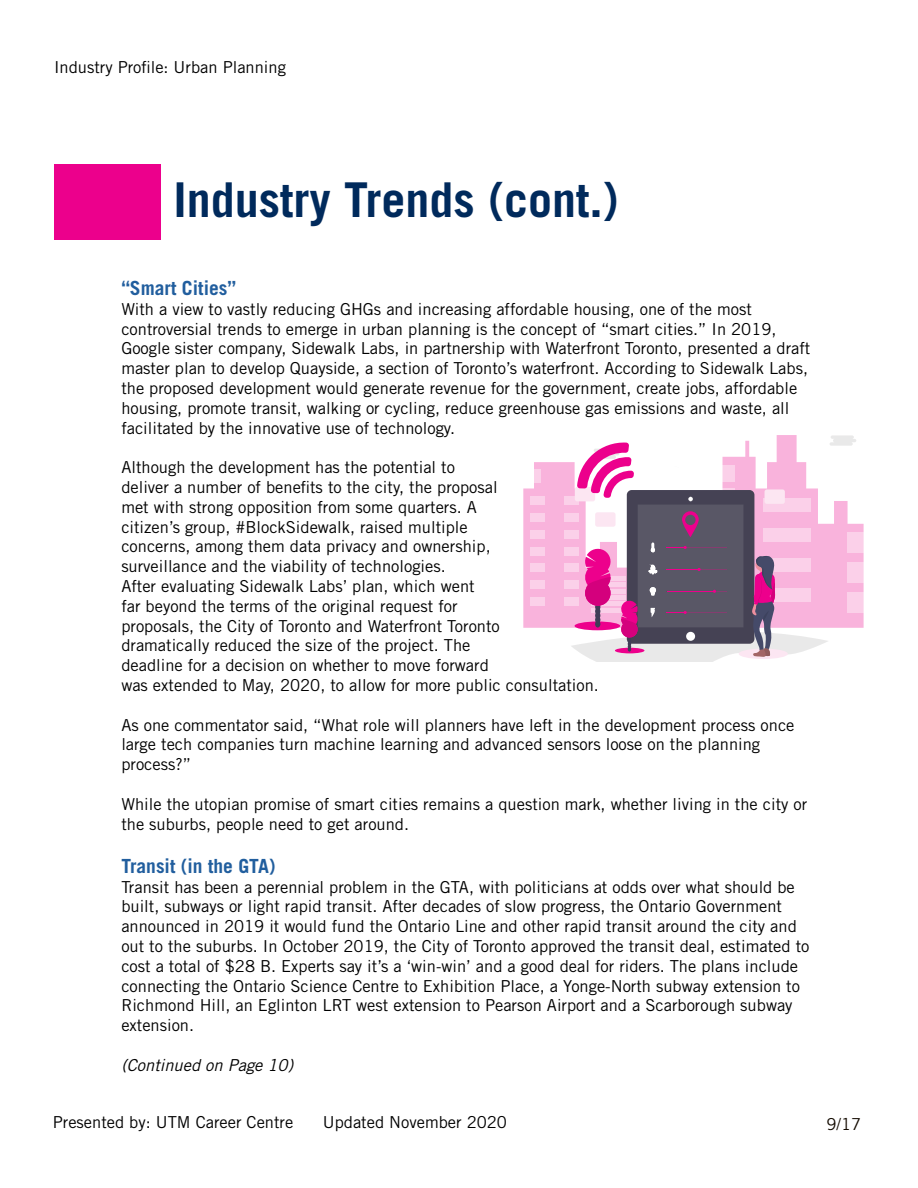
<style>
.page{position:relative;width:918px;height:1188px;background:#fff}
.page>*{position:absolute;margin:0;border:0;box-sizing:border-box;transform-origin:0 0}
.t1{font:700 48px "Trade Gothic LT Std";color:#002a5c}
.t2{font:700 19.5px "Trade Gothic LT Std";color:#215e9e}
.t3{font:16.5px/19.8px "Trade Gothic LT Std";color:#000}
.t4{font:italic 16.5px "Trade Gothic LT Std";color:#000}
.t5{font:16.5px "Trade Gothic LT Std";color:#140b01}
</style>
<div class="page">
<div style="left:54px;top:164px;width:107px;height:75px;background:#ec008c"></div>
<svg style="left:523px;top:462px;width:341px;height:166px;background:#f9bce0"></svg>
<div style="left:530px;top:497px;width:15px;height:8px;background:#fbd0e9"></div>
<div style="left:564px;top:497px;width:15px;height:8px;background:#fbd0e9"></div>
<div style="left:530px;top:513px;width:15px;height:9px;background:#fbd0e9"></div>
<div style="left:564px;top:513px;width:15px;height:9px;background:#fbd0e9"></div>
<div style="left:530px;top:530px;width:15px;height:9px;background:#fbd0e9"></div>
<div style="left:564px;top:530px;width:15px;height:9px;background:#fbd0e9"></div>
<div style="left:530px;top:547px;width:15px;height:8px;background:#fbd0e9"></div>
<div style="left:564px;top:547px;width:15px;height:8px;background:#fbd0e9"></div>
<div style="left:530px;top:564px;width:15px;height:8px;background:#fbd0e9"></div>
<div style="left:564px;top:564px;width:15px;height:8px;background:#fbd0e9"></div>
<div style="left:530px;top:580px;width:15px;height:9px;background:#fbd0e9"></div>
<div style="left:564px;top:580px;width:15px;height:9px;background:#fbd0e9"></div>
<div style="left:530px;top:597px;width:15px;height:9px;background:#fbd0e9"></div>
<div style="left:564px;top:597px;width:15px;height:9px;background:#fbd0e9"></div>
<div style="left:534px;top:470px;width:6px;height:13px;background:#fbd0e9"></div>
<div style="left:848px;top:532px;width:16px;height:21px;background:#fbd0e9"></div>
<div style="left:848px;top:562px;width:16px;height:21px;background:#fbd0e9"></div>
<div style="left:848px;top:592px;width:16px;height:20px;background:#fbd0e9"></div>
<svg style="left:571px;top:435px;width:285px;height:227px"></svg>
<p class="t3" style="left:54px;top:57px;width:233px">Industry Profile: Urban Planning</p>
<h1 class="t1" style="left:174px;top:171px;width:447px">Industry Trends (cont.)</h1>
<p class="t2" style="left:121px;top:276px;width:116px">“Smart Cities”</p>
<p class="t3" style="left:121px;top:299px;width:691px">With a view to vastly reducing GHGs and increasing affordable housing, one of the most controversial trends to emerge in urban planning is the concept of “smart cities.” In 2019, Google sister company, Sidewalk Labs, in partnership with Waterfront Toronto, presented a draft master plan to develop Quayside, a section of Toronto’s waterfront. According to Sidewalk Labs, the proposed development would generate revenue for the government, create jobs, affordable housing, promote transit, walking or cycling, reduce greenhouse gas emissions and waste, all facilitated by the innovative use of technology.</p>
<p class="t3" style="left:121px;top:457px;width:479px">Although the development has the potential to<br>deliver a number of benefits to the city, the proposal<br>met with strong opposition from some quarters. A<br>citizen’s group, #BlockSidewalk, raised multiple<br>concerns, among them data privacy and ownership,<br>surveillance and the viability of technologies.<br>After evaluating Sidewalk Labs’ plan, which went<br>far beyond the terms of the original request for<br>proposals, the City of Toronto and Waterfront Toronto<br>dramatically reduced the size of the project. The<br>deadline for a decision on whether to move forward<br>was extended to May, 2020, to allow for more public consultation.</p>
<p class="t3" style="left:121px;top:715px;width:675px">As one commentator said, “What role will planners have left in the development process once large tech companies turn machine learning and advanced sensors loose on the planning process?”</p>
<p class="t3" style="left:121px;top:794px;width:687px">While the utopian promise of smart cities remains a question mark, whether living in the city or the suburbs, people need to get around.</p>
<p class="t2" style="left:121px;top:854px;width:156px">Transit (in the GTA)</p>
<p class="t3" style="left:121px;top:877px;width:690px">Transit has been a perennial problem in the GTA, with politicians at odds over what should be built, subways or light rapid transit. After decades of slow progress, the Ontario Government announced in 2019 it would fund the Ontario Line and other rapid transit around the city and out to the suburbs. In October 2019, the City of Toronto approved the transit deal, estimated to cost a total of $28 B. Experts say it’s a ‘win-win’ and a good deal for riders. The plans include connecting the Ontario Science Centre to Exhibition Place, a Yonge-North subway extension to Richmond Hill, an Eglinton LRT west extension to Pearson Airport and a Scarborough subway extension.</p>
<p class="t4" style="left:121px;top:1055px;width:173px">(Continued on Page 10)</p>
<p class="t3" style="left:53px;top:1112px;width:242px">Presented by: UTM Career Centre</p>
<p class="t3" style="left:323px;top:1112px;width:186px">Updated November 2020</p>
<p class="t5" style="left:826px;top:1114px;width:36px">9/17</p>
</div>
